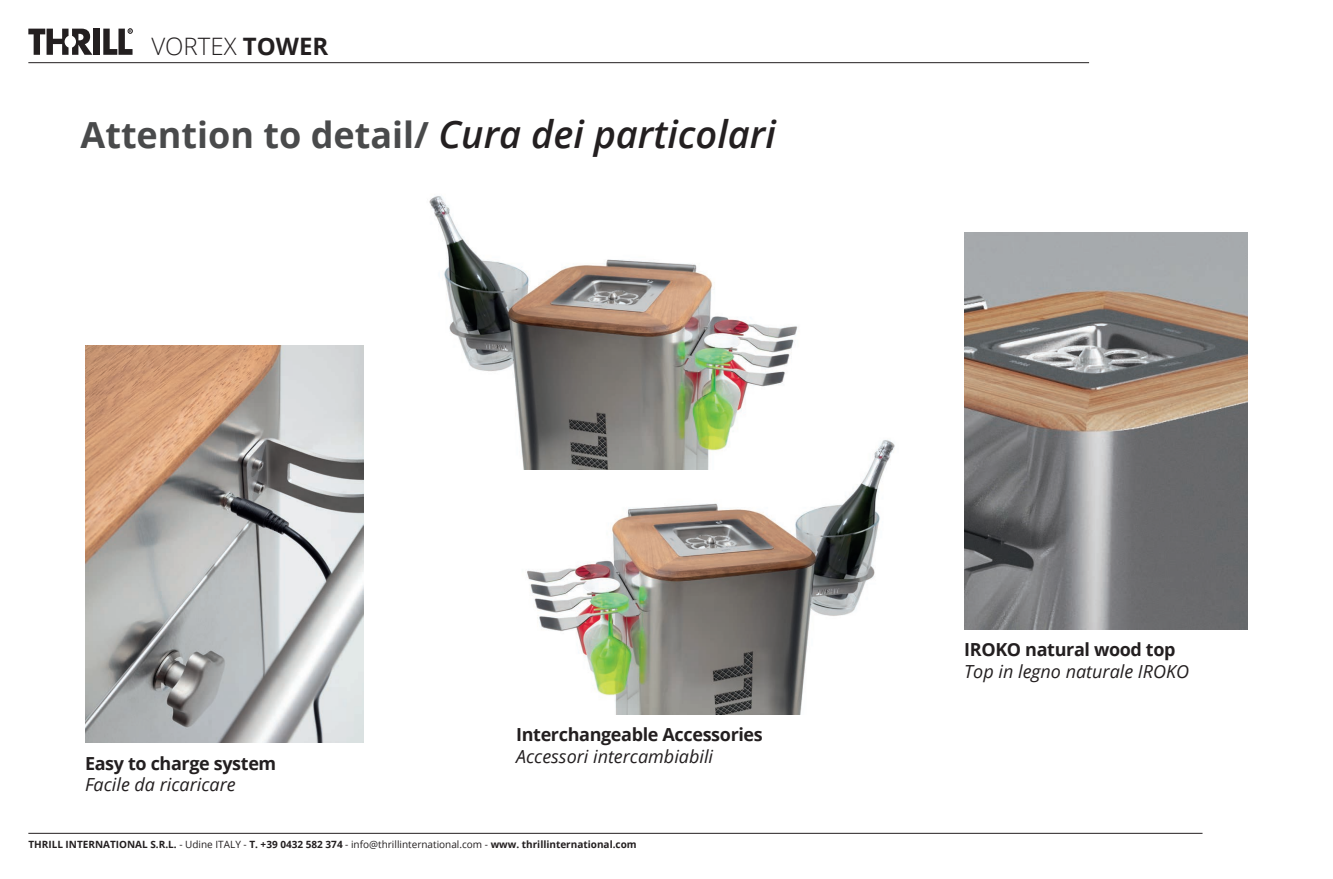
<style>
.page{position:relative;width:1333px;height:879px;background:#fff}
.page>*{position:absolute;margin:0;border:0;box-sizing:border-box;transform-origin:0 0}
.t1{font:700 36px "Open Sans";color:#494a4b}
.t2{font:300 24px "Open Sans";color:#231f20}
.t3{font:italic 18px "Open Sans";color:#231f20}
.t4{font:700 18px "Open Sans";letter-spacing:-.02em;color:#231f20}
.t5{font:700 10px "Open Sans";color:#231f20}
.s1{font-weight:700}
.s2{font-weight:600;font-style:italic;font-size:38px;color:#231f20}
.s3{font-weight:400}
</style>
<div class="page">
<svg style="left:28px;top:29px;width:64px;height:26px"></svg>
<div style="left:93px;top:29px;width:7px;height:26px;background:#231f20"></div>
<svg style="left:103px;top:28px;width:30px;height:27px"></svg>
<hr style="left:28px;top:62px;width:1061px;height:1px;background:#231f20">
<hr style="left:28px;top:833px;width:1174px;height:1px;background:#231f20">
<img style="left:85px;top:346px;width:278px;height:397px">
<img style="left:964px;top:232px;width:283px;height:397px">
<img style="left:527px;top:440px;width:368px;height:274px">
<img style="left:429px;top:196px;width:385px;height:274px">
<h2 class="t2" style="left:151px;top:30px;width:178px">VORTEX <span class="s1">TOWER</span></h2>
<p class="t1" style="left:81px;top:110px;width:696px">Attention to detail/ <span class="s2">Cura dei particolari</span></p>
<p class="t4" style="left:85px;top:750px;width:193px">Easy to charge system</p>
<p class="t3" style="left:85px;top:772px;width:152px">Facile da ricaricare</p>
<p class="t4" style="left:516px;top:722px;width:248px">Interchangeable Accessories</p>
<p class="t3" style="left:516px;top:744px;width:198px">Accessori intercambiabili</p>
<p class="t5" style="left:28px;top:837px;width:610px">THRILL INTERNATIONAL S.R.L. <span class="s3">- Udine ITALY -</span> T. +39 0432 582 374 <span class="s3">- info@thrillinternational.com -</span> www. thrillinternational.com</p>
<p class="t4" style="left:964px;top:637px;width:213px">IROKO natural wood top</p>
<p class="t3" style="left:964px;top:659px;width:226px">Top in legno naturale IROKO</p>
</div>
